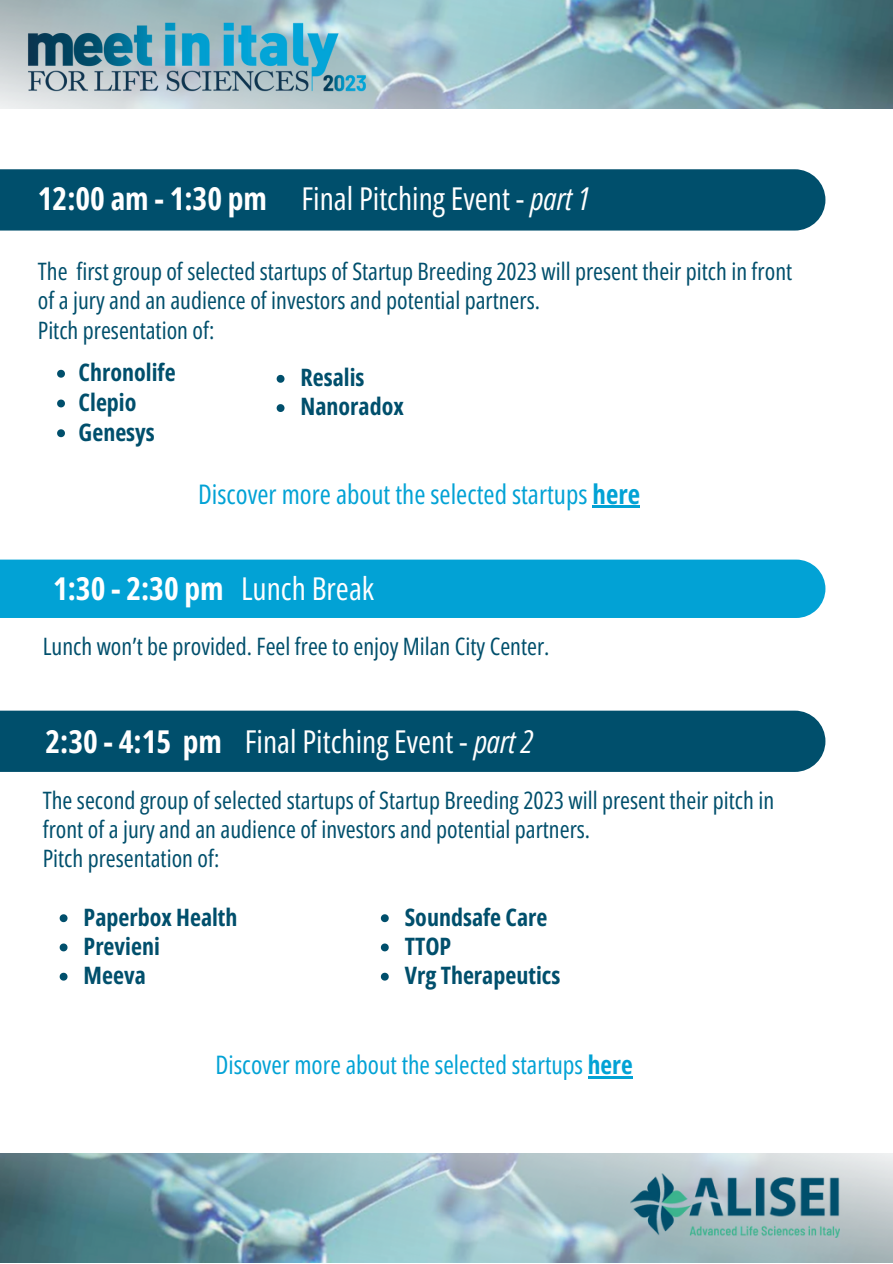
<style>
.page{position:relative;width:893px;height:1264px;background:#fff}
.page>*{position:absolute;margin:0;border:0;box-sizing:border-box;transform-origin:0 0}
.t1{font:31.5px "Open Sans Condensed";color:#fff}
.t2{font:700 31.5px "Open Sans Condensed";color:#fff}
.t3{font:27px "Open Sans Condensed";color:#02a2d5}
.t4{font:25.5px "Open Sans Condensed";color:#02a2d5}
.t5{font:24px/29.7px "Open Sans Condensed";color:#004f6c}
.t6{font:700 24px "Open Sans Condensed";color:#004f6c}
.s1{font-weight:700}
.s2{font-style:italic}
.s3{font-weight:400}
</style>
<div class="page">
<img style="left:0;top:0;width:892px;height:108px">
<img style="left:7px;top:5px;width:379px;height:104px">
<img style="left:0;top:1153px;width:892px;height:109px">
<img style="left:630px;top:1173px;width:209px;height:64px">
<div style="left:0;top:169px;width:825px;height:61px;background:#004f6c"></div>
<svg style="left:57px;top:370px;width:8px;height:7px"></svg>
<svg style="left:57px;top:399px;width:8px;height:8px"></svg>
<svg style="left:57px;top:429px;width:8px;height:8px"></svg>
<hr style="left:592px;top:505px;width:48px;height:3px;background:#02a2d5">
<div style="left:0;top:559px;width:825px;height:59px;background:#02a2d5"></div>
<svg style="left:276px;top:375px;width:8px;height:8px"></svg>
<svg style="left:276px;top:404px;width:8px;height:8px"></svg>
<div style="left:0;top:710px;width:825px;height:62px;background:#004f6c"></div>
<svg style="left:60px;top:914px;width:7px;height:8px"></svg>
<svg style="left:60px;top:943px;width:7px;height:8px"></svg>
<svg style="left:60px;top:972px;width:7px;height:8px"></svg>
<hr style="left:587px;top:1076px;width:45px;height:2px;background:#02a2d5">
<svg style="left:381px;top:914px;width:8px;height:8px"></svg>
<svg style="left:381px;top:943px;width:8px;height:8px"></svg>
<svg style="left:381px;top:972px;width:8px;height:8px"></svg>
<p class="t1" style="left:38px;top:176px;width:553px"><span class="s1">12:00 am - 1:30 pm</span> Final Pitching Event - <span class="s2">part 1</span></p>
<p class="t5" style="left:38px;top:255px;width:755px">The first group of selected startups of Startup Breeding 2023 will present their pitch in front of a jury and an audience of investors and potential partners.</p>
<p class="t5" style="left:38px;top:315px;width:178px">Pitch presentation of:</p>
<p class="t6" style="left:79px;top:355px;width:99px">Chronolife</p>
<p class="t6" style="left:79px;top:385px;width:59px">Clepio</p>
<p class="t6" style="left:79px;top:415px;width:78px">Genesys</p>
<p class="t6" style="left:300px;top:360px;width:65px">Resalis</p>
<p class="t6" style="left:300px;top:390px;width:105px">Nanoradox</p>
<p class="t3" style="left:198px;top:475px;width:443px">Discover more about the selected startups <span class="s1">here</span></p>
<p class="t2" style="left:53px;top:566px;width:322px">1:30 - 2:30 pm <span class="s3">Lunch Break</span></p>
<p class="t5" style="left:43px;top:630px;width:508px">Lunch won’t be provided. Feel free to enjoy Milan City Center.</p>
<p class="t1" style="left:45px;top:719px;width:489px"><span class="s1">2:30 - 4:15 pm</span> Final Pitching Event - <span class="s2">part 2</span></p>
<p class="t5" style="left:43px;top:784px;width:732px;line-height:29.2px">The second group of selected startups of Startup Breeding 2023 will present their pitch in front of a jury and an audience of investors and potential partners.</p>
<p class="t5" style="left:43px;top:842px;width:178px">Pitch presentation of:</p>
<p class="t6" style="left:84px;top:899px;width:155px">Paperbox Health</p>
<p class="t6" style="left:84px;top:929px;width:78px">Previeni</p>
<p class="t6" style="left:84px;top:958px;width:64px">Meeva</p>
<p class="t6" style="left:405px;top:899px;width:144px">Soundsafe Care</p>
<p class="t6" style="left:405px;top:929px;width:48px">TTOP</p>
<p class="t6" style="left:405px;top:958px;width:157px">Vrg Therapeutics</p>
<p class="t4" style="left:215px;top:1046px;width:418px">Discover more about the selected startups <span class="s1">here</span></p>
</div>
